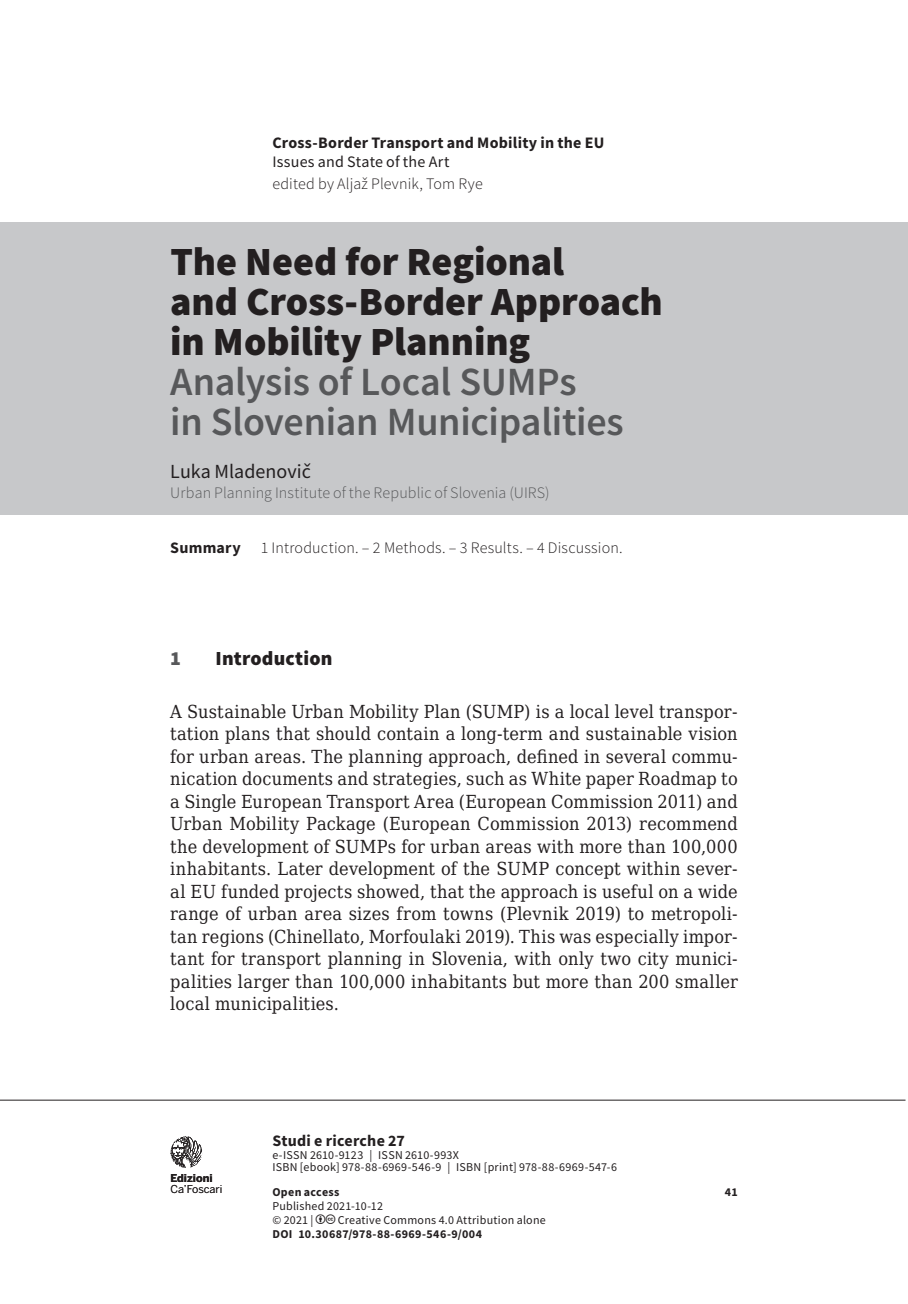
<style>
.page{position:relative;width:908px;height:1304px;background:#fff}
.page>*{position:absolute;margin:0;border:0;box-sizing:border-box;transform-origin:0 0}
.t1{font:900 40px/40px "Source Sans Pro";color:#231f20}
.t2{font:600 40px/40px "Source Sans Pro";letter-spacing:-.01em;color:#57585a}
.t3{font:20px "Source Sans Pro";letter-spacing:.005em;color:#231f20}
.t4{font:900 20px "Source Sans Pro";letter-spacing:.01em;color:#231f20}
.t5{font:900 20px "Source Sans Pro";color:#57585a}
.t6{font:18px/22.4px "DejaVu Serif Condensed";letter-spacing:.015em;color:#231f20;text-align:justify}
.t7{font:300 16px "Source Sans Pro";letter-spacing:.01em;color:#231f20}
.t8{font:700 16px "Source Sans Pro";letter-spacing:.015em;color:#231f20}
.t9{font:300 16px "Source Sans Pro";letter-spacing:.01em;color:#57585a}
.t10{font:16px "Source Sans Pro";letter-spacing:.015em;color:#231f20}
.t11{font:12px/12.4px "Source Sans Pro";letter-spacing:.02em;color:#231f20}
.t12{font:700 12px "Source Sans Pro";letter-spacing:.025em;color:#231f20}
.t13{font:10.8px "Benton Sans";letter-spacing:-.01em;color:#231f20}
.t14{font:700 10.8px "Benton Sans";color:#231f20}
</style>
<div class="page">
<hr style="left:0;top:1100px;width:905px;height:1px;background:#231f20">
<svg style="left:170px;top:1136px;width:32px;height:32px"></svg>
<div style="left:0;top:223px;width:907px;height:292px;background:#c7c8ca"></div>
<p class="t8" style="left:272px;top:132px;width:333px">Cross-Border Transport and Mobility in the EU</p>
<p class="t10" style="left:272px;top:152px;width:178px">Issues and State of the Art</p>
<p class="t7" style="left:272px;top:174px;width:212px">edited by Aljaž Plevnik, Tom Rye</p>
<h1 class="t1" style="left:170px;top:241px;width:494px">The Need for Regional<br>and Cross-Border Approach in Mobility Planning</h1>
<h1 class="t2" style="left:170px;top:362px;width:455px">Analysis of Local SUMPs<br>in Slovenian Municipalities</h1>
<p class="t3" style="left:170px;top:459px;width:142px">Luka Mladenovič</p>
<p class="t9" style="left:170px;top:483px;width:381px">Urban Planning Institute of the Republic of Slovenia (UIRS)</p>
<p class="t8" style="left:170px;top:537px;width:72px">Summary</p>
<p class="t7" style="left:260px;top:538px;width:363px">1 Introduction. – 2 Methods. – 3 Results. – 4 Discussion.</p>
<p class="t5" style="left:170px;top:645px;width:12px">1</p>
<p class="t4" style="left:215px;top:645px;width:118px">Introduction</p>
<p class="t6" style="left:170px;top:700px;width:568px">A Sustainable Urban Mobility Plan (SUMP) is a local level transpor&shy;tation plans that should contain a long-term and sustainable vision for urban areas. The planning approach, defined in several commu&shy;nication documents and strategies, such as White paper Roadmap to a Single European Transport Area (European Commission 2011) and Urban Mobility Package (European Commission 2013) recommend the development of SUMPs for urban areas with more than 100,000 inhabitants. Later development of the SUMP concept within sever&shy;al EU funded projects showed, that the approach is useful on a wide range of urban area sizes from towns (Plevnik 2019) to metropoli&shy;tan regions (Chinellato, Morfoulaki 2019). This was especially impor&shy;tant for transport planning in Slovenia, with only two city munici&shy;palities larger than 100,000 inhabitants but more than 200 smaller local municipalities.</p>
<p class="t14" style="left:170px;top:1171px;width:44px">Edizioni</p>
<p class="t13" style="left:170px;top:1183px;width:53px">Ca’Foscari</p>
<p class="t8" style="left:272px;top:1130px;width:134px">Studi e ricerche 27</p>
<p class="t11" style="left:272px;top:1149px;width:346px">e-ISSN 2610-9123 | ISSN 2610-993X<br>ISBN [ebook] 978-88-6969-546-9 | ISBN [print] 978-88-6969-547-6</p>
<p class="t12" style="left:272px;top:1184px;width:69px">Open access</p>
<p class="t12" style="left:724px;top:1184px;width:14px">41</p>
<p class="t11" style="left:272px;top:1199px;width:112px;line-height:14.2px">Published 2021-10-12 © 2021 |</p>
<p class="t11" style="left:337px;top:1214px;width:209px">Creative Commons 4.0 Attribution alone</p>
<p class="t12" style="left:272px;top:1226px;width:211px">DOI 10.30687/978-88-6969-546-9/004</p>
</div>
